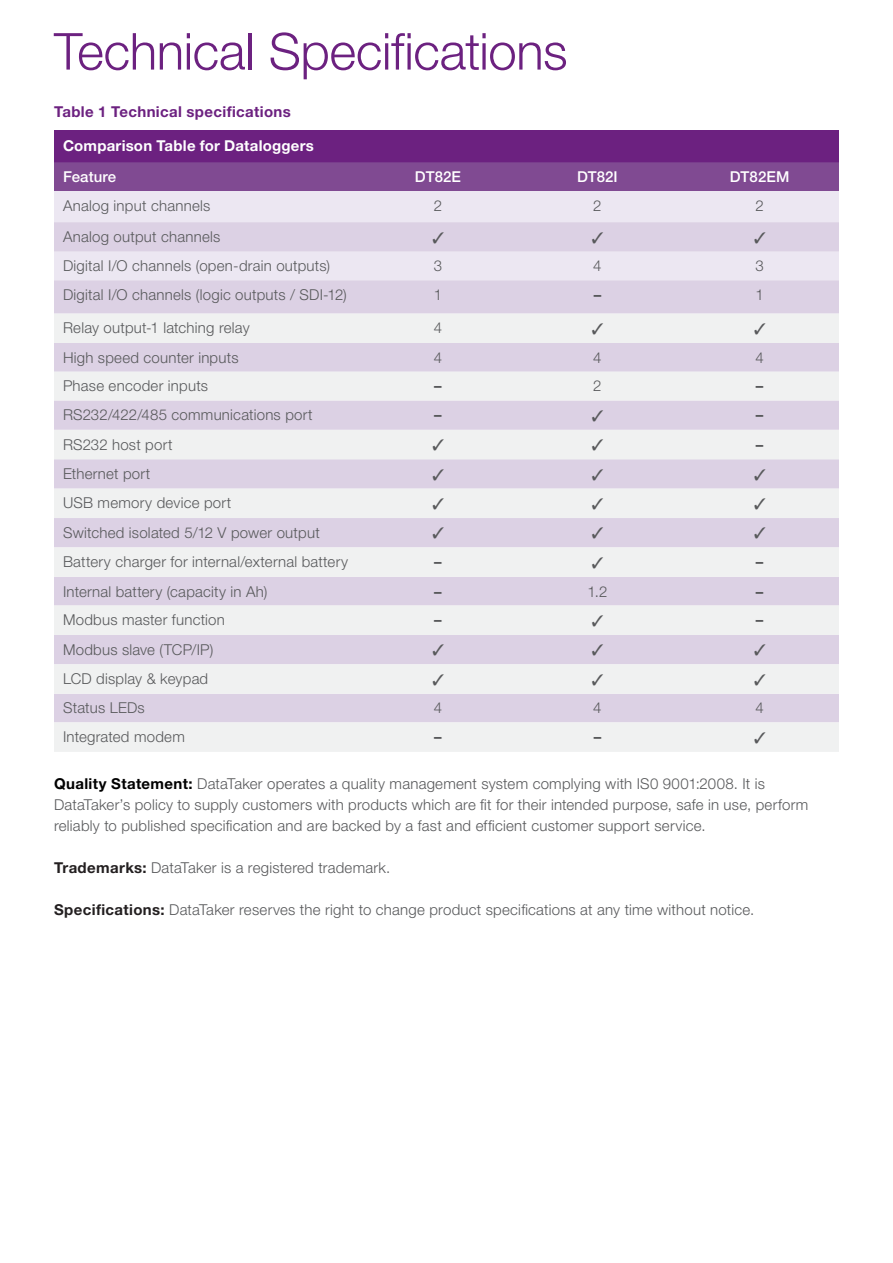
<style>
.page{position:relative;width:893px;height:1263px;background:#fff}
.page>*{position:absolute;margin:0;border:0;box-sizing:border-box;transform-origin:0 0}
.Headline{font:300 51px "Helvetica Neue LT Std";letter-spacing:-.01em;color:#6c2180}
.Table_Text_-_Left{font:300 15px "Helvetica Neue LT Std";letter-spacing:.015em;color:#58595b}
.Body_Copy{font:300 15px/21px "Helvetica Neue LT Std";letter-spacing:.015em;color:#58595b}
.Content_Header{font:700 15px "Helvetica Neue LT Std";letter-spacing:.025em;color:#6c2180}
.Title_Row_-_Left{font:700 15px "Helvetica Neue LT Std";letter-spacing:.015em;color:#fff}
.Table_Text_-_Left_Me{font:500 15px "Helvetica Neue LT Std";letter-spacing:.005em;color:#fff}
.Table_Text_-_Left-2{font:700 15px "Helvetica Neue LT Std";color:#58595b}
.s1{font-weight:700;color:#000}
.s2{font-weight:700;color:#231f20}
</style>
<div class="page">
<div style="left:54px;top:130px;width:785px;height:32px;background:#6c2180"></div>
<div style="left:54px;top:162px;width:785px;height:29px;background:#804a92"></div>
<div style="left:54px;top:191px;width:785px;height:31px;background:#ece7f2"></div>
<svg style="left:54px;top:222px;width:785px;height:92px;background:#e1d8e8"></svg>
<svg style="left:54px;top:314px;width:785px;height:438px;fill:#f0f1f1"></svg>
<svg style="left:433px;top:232px;width:11px;height:11px"></svg>
<svg style="left:592px;top:232px;width:11px;height:11px"></svg>
<svg style="left:755px;top:232px;width:10px;height:11px"></svg>
<svg style="left:592px;top:323px;width:11px;height:11px"></svg>
<svg style="left:755px;top:323px;width:10px;height:11px"></svg>
<svg style="left:592px;top:410px;width:11px;height:11px"></svg>
<svg style="left:433px;top:439px;width:11px;height:12px"></svg>
<svg style="left:592px;top:439px;width:11px;height:12px"></svg>
<svg style="left:433px;top:469px;width:11px;height:11px"></svg>
<svg style="left:592px;top:469px;width:11px;height:11px"></svg>
<svg style="left:755px;top:469px;width:10px;height:11px"></svg>
<svg style="left:433px;top:498px;width:11px;height:11px"></svg>
<svg style="left:592px;top:498px;width:11px;height:11px"></svg>
<svg style="left:755px;top:498px;width:10px;height:11px"></svg>
<svg style="left:433px;top:527px;width:11px;height:12px"></svg>
<svg style="left:592px;top:527px;width:11px;height:12px"></svg>
<svg style="left:755px;top:527px;width:10px;height:12px"></svg>
<svg style="left:592px;top:557px;width:11px;height:11px"></svg>
<svg style="left:592px;top:615px;width:11px;height:11px"></svg>
<svg style="left:433px;top:644px;width:11px;height:12px"></svg>
<svg style="left:592px;top:644px;width:11px;height:12px"></svg>
<svg style="left:755px;top:644px;width:10px;height:12px"></svg>
<svg style="left:433px;top:674px;width:11px;height:11px"></svg>
<svg style="left:592px;top:674px;width:11px;height:11px"></svg>
<svg style="left:755px;top:674px;width:10px;height:11px"></svg>
<svg style="left:755px;top:732px;width:10px;height:11px"></svg>
<p class="Headline" style="left:54px;top:20px;width:515px">Technical Specifications</p>
<p class="Content_Header" style="left:54px;top:102px;width:238px">Table 1 Technical specifications</p>
<p class="Title_Row_-_Left" style="left:63px;top:137px;width:252px">Comparison Table for Dataloggers</p>
<p class="Table_Text_-_Left_Me" style="left:63px;top:168px;width:55px">Feature</p>
<p class="Table_Text_-_Left_Me" style="left:415px;top:168px;width:48px">DT82E</p>
<p class="Table_Text_-_Left_Me" style="left:577px;top:168px;width:42px">DT82I</p>
<p class="Table_Text_-_Left_Me" style="left:730px;top:168px;width:61px">DT82EM</p>
<p class="Table_Text_-_Left" style="left:63px;top:196px;width:149px">Analog input channels</p>
<p class="Table_Text_-_Left" style="left:434px;top:196px;width:10px">2</p>
<p class="Table_Text_-_Left" style="left:593px;top:196px;width:10px">2</p>
<p class="Table_Text_-_Left" style="left:755px;top:196px;width:10px">2</p>
<p class="Table_Text_-_Left" style="left:63px;top:227px;width:159px">Analog output channels</p>
<p class="Table_Text_-_Left" style="left:63px;top:257px;width:269px">Digital I/O channels (open-drain outputs)</p>
<p class="Table_Text_-_Left" style="left:434px;top:257px;width:10px">3</p>
<p class="Table_Text_-_Left" style="left:593px;top:257px;width:10px">4</p>
<p class="Table_Text_-_Left" style="left:755px;top:257px;width:10px">3</p>
<p class="Table_Text_-_Left" style="left:63px;top:285px;width:285px">Digital I/O channels (logic outputs / SDI-12)</p>
<p class="Table_Text_-_Left" style="left:434px;top:285px;width:10px">1</p>
<p class="Table_Text_-_Left-2" style="left:594px;top:285px;width:9px">–</p>
<p class="Table_Text_-_Left" style="left:755px;top:285px;width:10px">1</p>
<p class="Table_Text_-_Left" style="left:63px;top:319px;width:188px">Relay output-1 latching relay</p>
<p class="Table_Text_-_Left" style="left:434px;top:319px;width:10px">4</p>
<p class="Table_Text_-_Left" style="left:63px;top:348px;width:177px">High speed counter inputs</p>
<p class="Table_Text_-_Left" style="left:434px;top:348px;width:10px">4</p>
<p class="Table_Text_-_Left" style="left:593px;top:348px;width:10px">4</p>
<p class="Table_Text_-_Left" style="left:755px;top:348px;width:10px">4</p>
<p class="Table_Text_-_Left" style="left:63px;top:377px;width:147px">Phase encoder inputs</p>
<p class="Table_Text_-_Left-2" style="left:434px;top:377px;width:9px">–</p>
<p class="Table_Text_-_Left" style="left:593px;top:377px;width:10px">2</p>
<p class="Table_Text_-_Left-2" style="left:756px;top:377px;width:9px">–</p>
<p class="Table_Text_-_Left" style="left:63px;top:406px;width:251px">RS232/422/485 communications port</p>
<p class="Table_Text_-_Left-2" style="left:434px;top:406px;width:9px">–</p>
<p class="Table_Text_-_Left-2" style="left:756px;top:406px;width:9px">–</p>
<p class="Table_Text_-_Left" style="left:63px;top:435px;width:111px">RS232 host port</p>
<p class="Table_Text_-_Left-2" style="left:756px;top:435px;width:9px">–</p>
<p class="Table_Text_-_Left" style="left:63px;top:464px;width:89px">Ethernet port</p>
<p class="Table_Text_-_Left" style="left:63px;top:494px;width:170px">USB memory device port</p>
<p class="Table_Text_-_Left" style="left:63px;top:523px;width:258px">Switched isolated 5/12 V power output</p>
<p class="Table_Text_-_Left" style="left:63px;top:553px;width:287px">Battery charger for internal/external battery</p>
<p class="Table_Text_-_Left-2" style="left:434px;top:552px;width:9px">–</p>
<p class="Table_Text_-_Left-2" style="left:756px;top:552px;width:9px">–</p>
<p class="Table_Text_-_Left" style="left:63px;top:582px;width:206px">Internal battery (capacity in Ah)</p>
<p class="Table_Text_-_Left-2" style="left:434px;top:582px;width:9px">–</p>
<p class="Table_Text_-_Left" style="left:587px;top:582px;width:22px">1.2</p>
<p class="Table_Text_-_Left-2" style="left:756px;top:582px;width:9px">–</p>
<p class="Table_Text_-_Left" style="left:63px;top:611px;width:163px">Modbus master function</p>
<p class="Table_Text_-_Left-2" style="left:434px;top:611px;width:9px">–</p>
<p class="Table_Text_-_Left-2" style="left:756px;top:611px;width:9px">–</p>
<p class="Table_Text_-_Left" style="left:63px;top:640px;width:152px">Modbus slave (TCP/IP)</p>
<p class="Table_Text_-_Left" style="left:63px;top:669px;width:147px">LCD display &amp; keypad</p>
<p class="Table_Text_-_Left" style="left:63px;top:699px;width:83px">Status LEDs</p>
<p class="Table_Text_-_Left" style="left:434px;top:699px;width:10px">4</p>
<p class="Table_Text_-_Left" style="left:593px;top:699px;width:10px">4</p>
<p class="Table_Text_-_Left" style="left:755px;top:699px;width:10px">4</p>
<p class="Table_Text_-_Left" style="left:63px;top:728px;width:123px">Integrated modem</p>
<p class="Table_Text_-_Left-2" style="left:434px;top:727px;width:9px">–</p>
<p class="Table_Text_-_Left-2" style="left:594px;top:727px;width:9px">–</p>
<p class="Body_Copy" style="left:54px;top:773px;width:756px"><span class="s1">Quality Statement:</span> DataTaker operates a quality management system complying with IS0 9001:2008. It is<br>DataTaker’s policy to supply customers with products which are fit for their intended purpose, safe in use, perform reliably to published specification and are backed by a fast and efficient customer support service.</p>
<p class="Body_Copy" style="left:54px;top:857px;width:338px"><span class="s2">Trademarks:</span> DataTaker is a registered trademark.</p>
<p class="Body_Copy" style="left:54px;top:899px;width:702px"><span class="s2">Specifications:</span> DataTaker reserves the right to change product specifications at any time without notice.</p>
</div>
